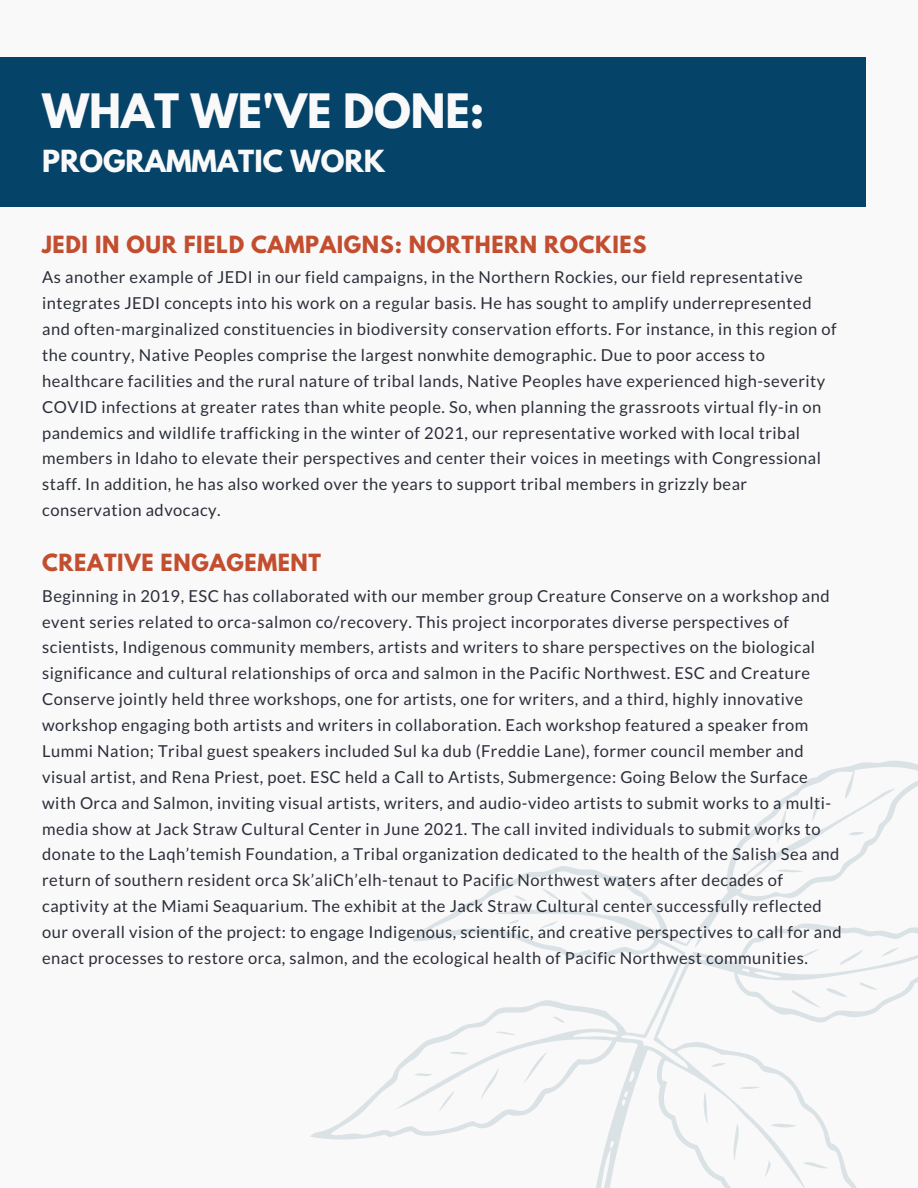
<style>
.page{position:relative;width:918px;height:1188px;background:#f9f9f9}
.page>*{position:absolute;margin:0;border:0;box-sizing:border-box;transform-origin:0 0}
.t1{font:700 42px "League Spartan";color:#f9f9f9}
.t2{font:700 27px "League Spartan";color:#f9f9f9}
.t3{font:700 21px "League Spartan";letter-spacing:.03em;color:#c24e2f}
.t4{font:16.5px/25.8px "Lato";letter-spacing:.03em;color:#2b2e39}
</style>
<div class="page">
<svg style="left:310px;top:761px;width:608px;height:427px"></svg>
<svg style="left:777px;top:808px;width:10px;height:35px"></svg>
<svg style="left:731px;top:1123px;width:11px;height:38px"></svg>
<svg style="left:812px;top:795px;width:9px;height:27px"></svg>
<svg style="left:791px;top:948px;width:29px;height:14px"></svg>
<svg style="left:839px;top:950px;width:24px;height:15px"></svg>
<div style="left:0;top:57px;width:865px;height:150px;background:#064368"></div>
<h1 class="t1" style="left:42px;top:78px;width:444px">WHAT WE'VE DONE:</h1>
<h2 class="t2" style="left:42px;top:140px;width:344px">PROGRAMMATIC WORK</h2>
<p class="t3" style="left:42px;top:228px;width:606px">JEDI IN OUR FIELD CAMPAIGNS: NORTHERN ROCKIES</p>
<p class="t4" style="left:42px;top:264px;width:796px">As another example of JEDI in our field campaigns, in the Northern Rockies, our field representative integrates JEDI concepts into his work on a regular basis. He has sought to amplify underrepresented and often-marginalized constituencies in biodiversity conservation efforts. For instance, in this region of the country, Native Peoples comprise the largest nonwhite demographic. Due to poor access to healthcare facilities and the rural nature of tribal lands, Native Peoples have experienced high-severity COVID infections at greater rates than white people. So, when planning the grassroots virtual fly-in on pandemics and wildlife trafficking in the winter of 2021, our representative worked with local tribal members in Idaho to elevate their perspectives and center their voices in meetings with Congressional staff. In addition, he has also worked over the years to support tribal members in grizzly bear conservation advocacy.</p>
<p class="t3" style="left:42px;top:546px;width:280px">CREATIVE ENGAGEMENT</p>
<p class="t4" style="left:42px;top:583px;width:801px">Beginning in 2019, ESC has collaborated with our member group Creature Conserve on a workshop and event series related to orca-salmon co/recovery. This project incorporates diverse perspectives of scientists, Indigenous community members, artists and writers to share perspectives on the biological significance and cultural relationships of orca and salmon in the Pacific Northwest. ESC and Creature Conserve jointly held three workshops, one for artists, one for writers, and a third, highly innovative workshop engaging both artists and writers in collaboration. Each workshop featured a speaker from Lummi Nation; Tribal guest speakers included Sul ka dub (Freddie Lane), former council member and visual artist, and Rena Priest, poet. ESC held a Call to Artists, Submergence: Going Below the Surface with Orca and Salmon, inviting visual artists, writers, and audio-video artists to submit works to a multi&shy;media show at Jack Straw Cultural Center in June 2021. The call invited individuals to submit works to donate to the Laqh’temish Foundation, a Tribal organization dedicated to the health of the Salish Sea and return of southern resident orca Sk’aliCh’elh-tenaut to Pacific Northwest waters after decades of captivity at the Miami Seaquarium. The exhibit at the Jack Straw Cultural center successfully reflected our overall vision of the project: to engage Indigenous, scientific, and creative perspectives to call for and enact processes to restore orca, salmon, and the ecological health of Pacific Northwest communities.</p>
</div>
